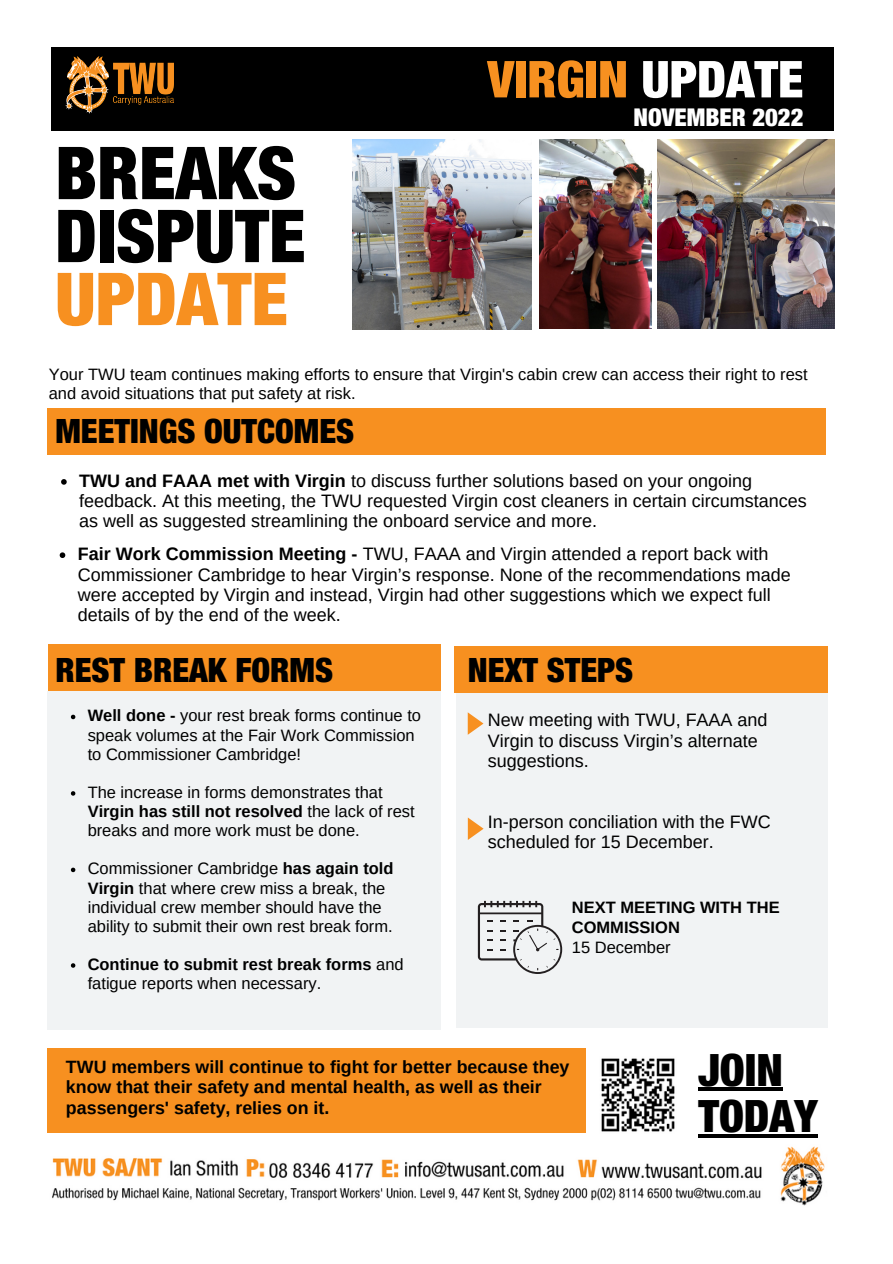
<style>
.page{position:relative;width:893px;height:1264px;background:#fff}
.page>*{position:absolute;margin:0;border:0;box-sizing:border-box;transform-origin:0 0}
.t1{font:900 condensed 73.05px/63px "Helvetica Neue LT Std";color:#000}
.t2{font:900 condensed 73.05px "Helvetica Neue LT Std";color:#f79020}
.t3{font:900 condensed 50.85px "Helvetica Neue LT Std";color:#f79020}
.t4{font:900 condensed 44.7px/46px "Helvetica Neue LT Std";color:#000}
.t5{font:900 condensed 33.6px "Helvetica Neue LT Std";color:#000}
.t6{font:900 condensed 24.6px "Helvetica Neue LT Std";color:#fff}
.t7{font:18px/20.2px "Arimo";color:#000}
.t8{font:700 17.85px/20.2px "Arimo";color:#000}
.t9{font:16.5px/19px "Arimo";color:#000}
.t10{font:700 16.5px/19px "Arimo";color:#000}
.s1{color:#fff}
.s2{font-weight:700}
</style>
<div class="page">
<div style="left:47px;top:1048px;width:539px;height:84px;background:#f79020"></div>
<img style="left:601px;top:1058px;width:74px;height:74px">
<div style="left:51px;top:48px;width:783px;height:83px;background:#000"></div>
<img style="left:66px;top:56px;width:108px;height:58px">
<div style="left:456px;top:692px;width:371px;height:335px;background:#f1f3f4"></div>
<div style="left:510px;top:718px;width:20px;height:20px;background:#fff;border-radius:50%"></div>
<div style="left:47px;top:408px;width:778px;height:46px;background:#f79020"></div>
<div style="left:48px;top:644px;width:392px;height:47px;background:#f79020"></div>
<img style="left:658px;top:140px;width:176px;height:189px">
<div style="left:47px;top:690px;width:394px;height:339px;background:#f1f3f4"></div>
<div style="left:454px;top:646px;width:373px;height:46px;background:#f79020"></div>
<svg style="left:478px;top:900px;width:84px;height:74px"></svg>
<svg style="left:467px;top:712px;width:16px;height:22px"></svg>
<svg style="left:468px;top:817px;width:15px;height:23px"></svg>
<img style="left:353px;top:140px;width:178px;height:190px">
<img style="left:539px;top:140px;width:112px;height:189px">
<img style="left:52px;top:1146px;width:773px;height:60px">
<hr style="left:698px;top:1087px;width:84px;height:4px;background:#000">
<svg style="left:698px;top:1134px;width:119px;height:3px"></svg>
<svg style="left:61px;top:479px;width:6px;height:5px"></svg>
<svg style="left:60px;top:552px;width:5px;height:6px"></svg>
<svg style="left:71px;top:714px;width:4px;height:5px"></svg>
<svg style="left:71px;top:791px;width:4px;height:4px"></svg>
<svg style="left:71px;top:867px;width:4px;height:5px"></svg>
<svg style="left:71px;top:963px;width:4px;height:4px"></svg>
<h1 class="t1" style="left:55px;top:152px;width:252px">BREAKS<br>DISPUTE</h1>
<h1 class="t2" style="left:55px;top:273px;width:234px">UPDATE</h1>
<h2 class="t3" style="left:487px;top:61px;width:317px">VIRGIN <span class="s1">UPDATE</span></h2>
<h3 class="t6" style="left:633px;top:109px;width:171px">NOVEMBER 2022</h3>
<p class="t9" style="left:49px;top:365px;width:760px">Your TWU team continues making efforts to ensure that Virgin's cabin crew can access their right to rest and avoid situations that put safety at risk.</p>
<h3 class="t5" style="left:55px;top:419px;width:300px">MEETINGS OUTCOMES</h3>
<p class="t7" style="left:79px;top:470px;width:729px"><span class="s2">TWU and FAAA met with Virgin</span> to discuss further solutions based on your ongoing feedback. At this meeting, the TWU requested Virgin cost cleaners in certain circumstances as well as suggested streamlining the onboard service and more.</p>
<p class="t7" style="left:78px;top:544px;width:714px"><span class="s2">Fair Work Commission Meeting -</span> TWU, FAAA and Virgin attended a report back with Commissioner Cambridge to hear Virgin’s response. None of the recommendations made were accepted by Virgin and instead, Virgin had other suggestions which we expect full details of by the end of the week.</p>
<h3 class="t5" style="left:55px;top:658px;width:279px">REST BREAK FORMS</h3>
<p class="t9" style="left:88px;top:706px;width:335px"><span class="s2">Well done -</span> your rest break forms continue to speak volumes at the Fair Work Commission to Commissioner Cambridge!</p>
<p class="t9" style="left:88px;top:782px;width:328px">The increase in forms demonstrates that<br><span class="s2">Virgin has still not resolved</span> the lack of rest breaks and more work must be done.</p>
<p class="t9" style="left:88px;top:859px;width:307px">Commissioner Cambridge <span class="s2">has again told Virgin</span> that where crew miss a break, the individual crew member should have the ability to submit their own rest break form.</p>
<p class="t9" style="left:88px;top:954px;width:317px"><span class="s2">Continue to submit rest break forms</span> and fatigue reports when necessary.</p>
<h3 class="t5" style="left:468px;top:658px;width:167px">NEXT STEPS</h3>
<p class="t7" style="left:488px;top:710px;width:281px">New meeting with TWU, FAAA and<br>Virgin to discuss Virgin’s alternate suggestions.</p>
<p class="t7" style="left:488px;top:811px;width:284px">In-person conciliation with the FWC scheduled for 15 December.</p>
<p class="t10" style="left:572px;top:898px;width:209px">NEXT MEETING WITH THE<br>COMMISSION</p>
<p class="t9" style="left:572px;top:937px;width:100px">15 December</p>
<p class="t8" style="left:66px;top:1056px;width:505px">TWU members will continue to fight for better because they know that their safety and mental health, as well as their passengers' safety, relies on it.</p>
<h3 class="t4" style="left:698px;top:1052px;width:121px">JOIN<br>TODAY</h3>
</div>
